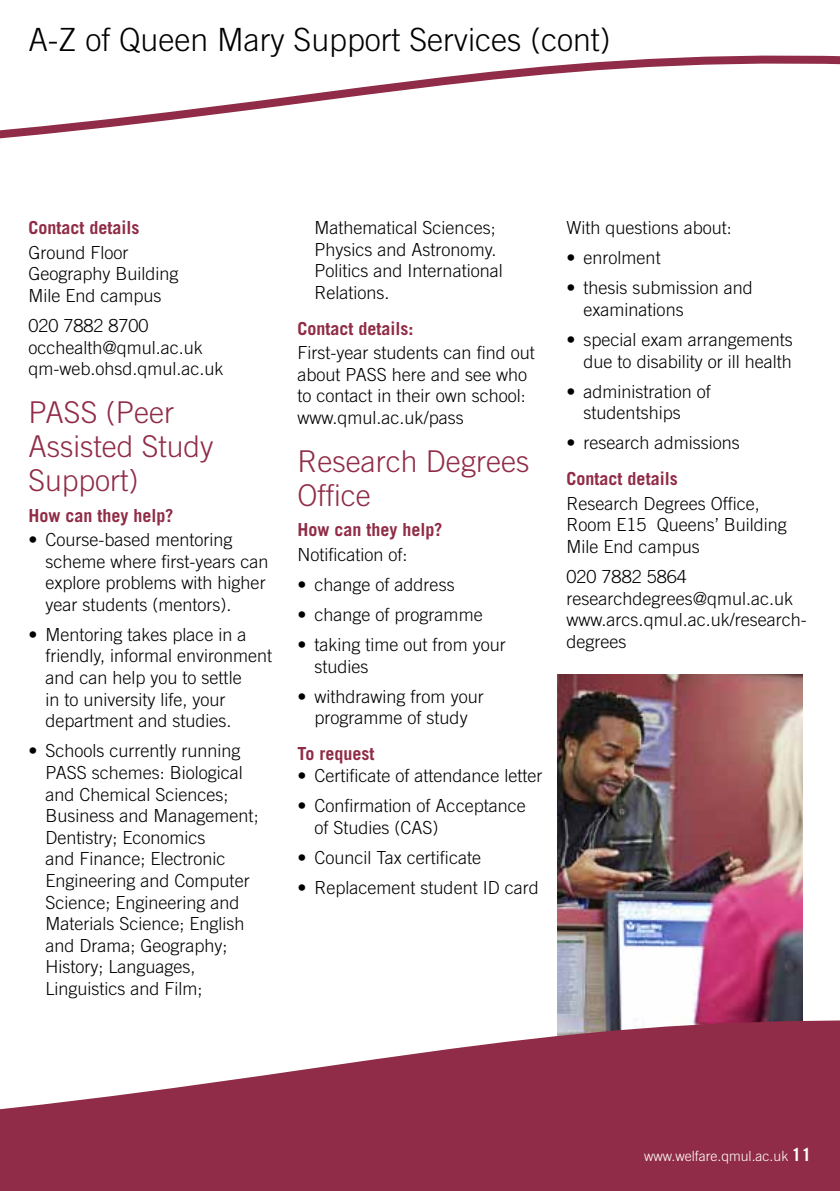
<style>
.page{position:relative;width:840px;height:1191px;background:#fff}
.page>*{position:absolute;margin:0;border:0;box-sizing:border-box;transform-origin:0 0}
.t1{font:300 32px "Trade Gothic LT Std";color:#000}
.t2{font:300 30px/34px "Trade Gothic LT Std";color:#902c47}
.t3{font:300 18px/21.6px "Trade Gothic LT Std";color:#000}
.t4{font:700 18px "Trade Gothic LT Std";color:#902c47}
.t5{font:700 18px "Trade Gothic LT Std";color:#fff}
.t6{font:300 14px "Trade Gothic LT Std";color:#fff}
</style>
<div class="page">
<img style="left:557px;top:675px;width:245px;height:328px">
<svg style="left:0;top:55px;width:839px;height:84px"></svg>
<svg style="left:466px;top:1003px;width:373px;height:44px"></svg>
<svg style="left:0;top:1047px;width:839px;height:144px;background:#9d465d"></svg>
<h1 class="t1" style="left:28px;top:21px;width:583px">A-Z of Queen Mary Support Services (cont)</h1>
<p class="t4" style="left:28px;top:217px;width:113px">Contact details</p>
<p class="t3" style="left:28px;top:241px;width:152px">Ground Floor<br>Geography Building<br>Mile End campus</p>
<p class="t3" style="left:28px;top:314px;width:197px">020 7882 8700 occhealth@qmul.ac.uk qm-web.ohsd.qmul.ac.uk</p>
<h2 class="t2" style="left:28px;top:395px;width:187px">PASS (Peer<br>Assisted Study<br>Support)</h2>
<p class="t4" style="left:28px;top:504px;width:147px">How can they help?</p>
<p class="t3" style="left:45px;top:528px;width:224px;text-indent:-17px">• Course-based mentoring scheme where first-years can explore problems with higher year students (mentors).</p>
<p class="t3" style="left:45px;top:623px;width:228px;text-indent:-17px">• Mentoring takes place in a friendly, informal environment and can help you to settle<br>in to university life, your department and studies.</p>
<p class="t3" style="left:45px;top:740px;width:215px;text-indent:-17px">• Schools currently running<br>PASS schemes: Biological and Chemical Sciences;<br>Business and Management;<br>Dentistry; Economics<br>and Finance; Electronic<br>Engineering and Computer<br>Science; Engineering and<br>Materials Science; English and Drama; Geography;<br>History; Languages,<br>Linguistics and Film;</p>
<p class="t3" style="left:314px;top:217px;width:190px">Mathematical Sciences;<br>Physics and Astronomy.<br>Politics and International<br>Relations.</p>
<p class="t4" style="left:297px;top:317px;width:118px">Contact details:</p>
<p class="t3" style="left:297px;top:342px;width:239px">First-year students can find out about PASS here and see who to contact in their own school: www.qmul.ac.uk/pass</p>
<h2 class="t2" style="left:297px;top:444px;width:233px">Research Degrees<br>Office</h2>
<p class="t4" style="left:297px;top:519px;width:147px">How can they help?</p>
<p class="t3" style="left:297px;top:543px;width:112px">Notification of:</p>
<p class="t3" style="left:297px;top:573px;width:159px">• change of address</p>
<p class="t3" style="left:297px;top:603px;width:187px">• change of programme</p>
<p class="t3" style="left:314px;top:633px;width:193px;text-indent:-17px">• taking time out from your studies</p>
<p class="t3" style="left:297px;top:685px;width:188px;text-align:center">• withdrawing from your programme of study</p>
<p class="t4" style="left:297px;top:742px;width:79px">To request</p>
<p class="t3" style="left:297px;top:764px;width:246px">• Certificate of attendance letter</p>
<p class="t3" style="left:314px;top:794px;width:213px;text-indent:-17px">• Confirmation of Acceptance of Studies (CAS)</p>
<p class="t3" style="left:297px;top:846px;width:185px">• Council Tax certificate</p>
<p class="t3" style="left:297px;top:876px;width:243px">• Replacement student ID card</p>
<p class="t3" style="left:566px;top:217px;width:167px">With questions about:</p>
<p class="t3" style="left:566px;top:247px;width:96px">• enrolment</p>
<p class="t3" style="left:583px;top:277px;width:171px;text-indent:-17px">• thesis submission and examinations</p>
<p class="t3" style="left:566px;top:328px;width:227px;text-align:right">• special exam arrangements due to disability or ill health</p>
<p class="t3" style="left:583px;top:380px;width:129px;text-indent:-17px">• administration of studentships</p>
<p class="t3" style="left:566px;top:432px;width:174px">• research admissions</p>
<p class="t4" style="left:566px;top:468px;width:113px">Contact details</p>
<p class="t3" style="left:566px;top:492px;width:222px">Research Degrees Office,<br>Room E15 Queens’ Building<br>Mile End campus</p>
<p class="t3" style="left:566px;top:565px;width:242px">020 7882 5864 researchdegrees@qmul.ac.uk www.arcs.qmul.ac.uk/research&shy;degrees</p>
<p class="t5" style="left:791px;top:1143px;width:22px">11</p>
<p class="t6" style="left:644px;top:1147px;width:145px">www.welfare.qmul.ac.uk</p>
</div>
